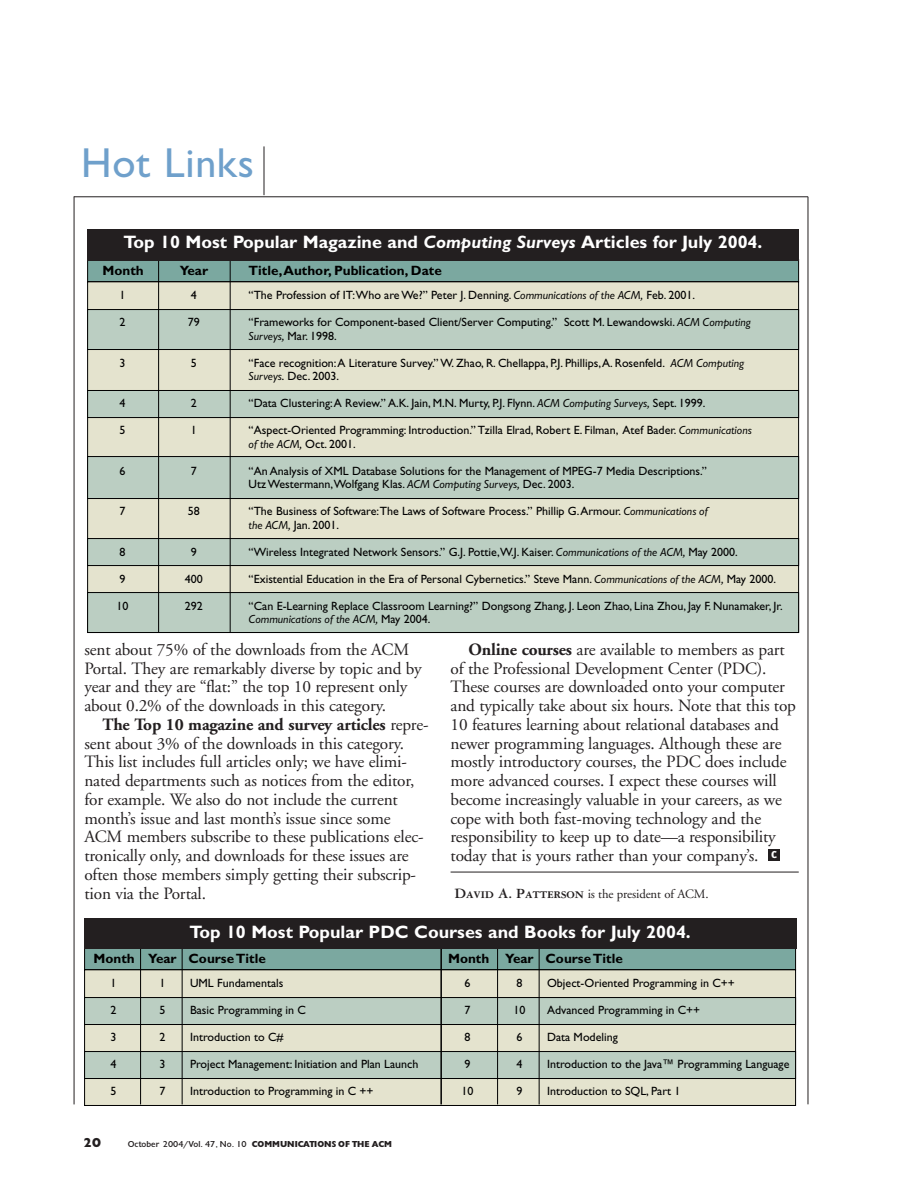
<style>
.page{position:relative;width:918px;height:1188px;background:#fff}
.page>*{position:absolute;margin:0;border:0;box-sizing:border-box;transform-origin:0 0}
.t1{font:42px "Gill Sans";letter-spacing:.015em;color:#6fa0cb}
.t2{font:700 18px "Gill Sans";color:#fff}
.t3{font:17.25px/18.8px "Adobe Garamond";letter-spacing:-.01em;color:#231f20}
.t4{font:700 13.5px "Gill Sans";color:#000}
.t5{font:900 13.5px "Gill";color:#231f20}
.t6{font:700 13.5px "Meta";color:#fff}
.t7{font:12.75px "Adobe Garamond";letter-spacing:-.01em;color:#231f20}
.t8{font:12px/13.5px "Gill Sans";color:#000}
.t9{font:12px "Gill Sans Itl";color:#000}
.t10{font:9px "Gill";color:#231f20}
.s1{font-style:italic}
.s2{font-family:"Gill Sans Itl"}
.s3{font-family:"Gill Sans"}
.s4{font-weight:700}
.s5{font-family:"Garamond Three Bold SC";font-size:15px}
.s6{font-weight:900}
</style>
<div class="page">
<hr style="left:451px;top:872px;width:348px;height:1px;background:#231f20">
<div style="left:768px;top:849px;width:12px;height:12px;background:#231f20"></div>
<hr style="left:74px;top:197px;width:734px;height:1px;background:#231f20">
<hr style="left:264px;top:146px;width:1px;height:49px;background:#231f20">
<div style="left:87px;top:281px;width:712px;height:352px;background:#e4e3ce;border:1px solid #000"></div>
<div style="left:87px;top:309px;width:712px;height:41px;background:#bbcec2;border:1px solid #000"></div>
<div style="left:87px;top:390px;width:712px;height:28px;background:#bbcec2;border:1px solid #000"></div>
<div style="left:87px;top:456px;width:712px;height:43px;background:#bbcec2;border:1px solid #000"></div>
<div style="left:87px;top:538px;width:712px;height:28px;background:#bbcec2;border:1px solid #000"></div>
<div style="left:87px;top:592px;width:712px;height:41px;background:#bbcec2;border:1px solid #000"></div>
<div style="left:87px;top:259px;width:712px;height:23px;background:#7ba8a0;border:1px solid #000"></div>
<hr style="left:158px;top:260px;width:1px;height:372px;background:#000">
<hr style="left:230px;top:260px;width:1px;height:372px;background:#000">
<div style="left:84px;top:969px;width:712px;height:137px;background:#e4e3ce;border:1px solid #000"></div>
<div style="left:84px;top:997px;width:712px;height:28px;background:#bbcec2;border:1px solid #000"></div>
<div style="left:84px;top:1051px;width:712px;height:28px;background:#bbcec2;border:1px solid #000"></div>
<div style="left:84px;top:947px;width:712px;height:23px;background:#7ba8a0;border:1px solid #000"></div>
<hr style="left:140px;top:948px;width:1px;height:156px;background:#000">
<hr style="left:182px;top:948px;width:1px;height:156px;background:#000">
<hr style="left:497px;top:948px;width:1px;height:156px;background:#000">
<hr style="left:539px;top:948px;width:1px;height:156px;background:#000">
<hr style="left:440px;top:948px;width:2px;height:156px;background:#000">
<hr style="left:74px;top:196px;width:1px;height:908px;background:#231f20">
<div style="left:87px;top:229px;width:712px;height:32px;background:#231f20"></div>
<div style="left:84px;top:918px;width:712px;height:30px;background:#231f20"></div>
<hr style="left:808px;top:197px;width:1px;height:907px;background:#231f20">
<h1 class="t1" style="left:81px;top:148px;width:174px">Hot Links</h1>
<h2 class="t2" style="left:124px;top:236px;width:640px">Top 10 Most Popular Magazine and <span class="s1">Computing Surveys</span> Articles for July 2004.</h2>
<p class="t4" style="left:103px;top:266px;width:43px">Month</p>
<p class="t4" style="left:180px;top:266px;width:30px">Year</p>
<p class="t4" style="left:249px;top:266px;width:195px">Title, Author, Publication, Date</p>
<p class="t8" style="left:119px;top:290px;width:7px">1</p>
<p class="t8" style="left:119px;top:317px;width:7px">2</p>
<p class="t8" style="left:119px;top:357px;width:7px">3</p>
<p class="t8" style="left:119px;top:398px;width:7px">4</p>
<p class="t8" style="left:119px;top:425px;width:7px">5</p>
<p class="t8" style="left:119px;top:465px;width:7px">6</p>
<p class="t8" style="left:119px;top:506px;width:7px">7</p>
<p class="t8" style="left:119px;top:546px;width:7px">8</p>
<p class="t8" style="left:119px;top:573px;width:7px">9</p>
<p class="t8" style="left:116px;top:600px;width:13px">10</p>
<p class="t8" style="left:249px;top:290px;width:448px">“The Profession of IT:Who are We?” Peter J. Denning. <span class="s2">Communications of the ACM,</span> Feb. 2001.</p>
<p class="t8" style="left:249px;top:317px;width:504px">“Frameworks for Component-based Client/Server Computing.” Scott M. Lewandowski. <span class="s2">ACM Computing<br>Surveys,</span> Mar. 1998.</p>
<p class="t8" style="left:249px;top:357px;width:497px">“Face recognition: A Literature Survey.” W. Zhao, R. Chellappa, P.J. Phillips, A. Rosenfeld. <span class="s2">ACM Computing<br>Surveys.</span> Dec. 2003.</p>
<p class="t8" style="left:249px;top:398px;width:458px">“Data Clustering: A Review.” A.K. Jain, M.N. Murty, P.J. Flynn. <span class="s2">ACM Computing Surveys,</span> Sept. 1999.</p>
<p class="t8" style="left:249px;top:425px;width:505px">“Aspect-Oriented Programming: Introduction.” Tzilla Elrad, Robert E. Filman, Atef Bader. <span class="s2">Communications</span></p>
<p class="t9" style="left:249px;top:440px;width:109px">of the ACM, <span class="s3">Oct. 2001.</span></p>
<p class="t8" style="left:249px;top:465px;width:460px">“An Analysis of XML Database Solutions for the Management of MPEG-7 Media Descriptions.”<br>Utz Westermann,Wolfgang Klas. <span class="s2">ACM Computing Surveys,</span> Dec. 2003.</p>
<p class="t8" style="left:249px;top:506px;width:461px">“The Business of Software:The Laws of Software Process.” Phillip G. Armour. <span class="s2">Communications of the ACM,</span> Jan. 2001.</p>
<p class="t8" style="left:249px;top:546px;width:491px">“Wireless Integrated Network Sensors.” G.J. Pottie,W.J. Kaiser. <span class="s2">Communications of the ACM,</span> May 2000.</p>
<p class="t8" style="left:249px;top:573px;width:529px">“Existential Education in the Era of Personal Cybernetics.” Steve Mann. <span class="s2">Communications of the ACM,</span> May 2000.</p>
<p class="t8" style="left:249px;top:600px;width:536px">“Can E-Learning Replace Classroom Learning?” Dongsong Zhang, J. Leon Zhao, Lina Zhou, Jay F. Nunamaker, Jr.</p>
<p class="t9" style="left:249px;top:615px;width:183px">Communications of the ACM, <span class="s3">May 2004.</span></p>
<p class="t8" style="left:191px;top:290px;width:7px">4</p>
<p class="t8" style="left:188px;top:317px;width:13px">79</p>
<p class="t8" style="left:191px;top:357px;width:7px">5</p>
<p class="t8" style="left:191px;top:398px;width:7px">2</p>
<p class="t8" style="left:191px;top:425px;width:7px">1</p>
<p class="t8" style="left:191px;top:465px;width:7px">7</p>
<p class="t8" style="left:188px;top:506px;width:13px">58</p>
<p class="t8" style="left:191px;top:546px;width:7px">9</p>
<p class="t8" style="left:185px;top:573px;width:19px">400</p>
<p class="t8" style="left:185px;top:600px;width:19px">292</p>
<h3 class="t3" style="left:84px;top:641px;width:339px">sent about 75% of the downloads from the ACM Portal. They are remarkably diverse by topic and by year and they are “flat:” the top 10 represent only about 0.2% of the downloads in this category.</h3>
<p class="t3" style="left:84px;top:716px;width:346px;text-indent:18px"><span class="s4">The Top 10 magazine and survey articles</span> repre&shy;sent about 3% of the downloads in this category.<br>This list includes full articles only; we have elimi&shy;nated departments such as notices from the editor, for example. We also do not include the current month’s issue and last month’s issue since some ACM members subscribe to these publications elec&shy;tronically only, and downloads for these issues are often those members simply getting their subscrip&shy;tion via the Portal.</p>
<p class="t3" style="left:451px;top:642px;width:347px;text-indent:18px"><span class="s4">Online courses</span> are available to members as part of the Professional Development Center (PDC).<br>These courses are downloaded onto your computer and typically take about six hours. Note that this top 10 features learning about relational databases and newer programming languages. Although these are mostly introductory courses, the PDC does include more advanced courses. I expect these courses will become increasingly valuable in your careers, as we cope with both fast-moving technology and the responsibility to keep up to date—a responsibility today that is yours rather than your company’s.</p>
<p class="t7" style="left:455px;top:889px;width:256px"><span class="s5">David A. Patterson</span> is the president of ACM.</p>
<p class="t6" style="left:771px;top:848px;width:7px">c</p>
<h2 class="t2" style="left:189px;top:925px;width:503px">Top 10 Most Popular PDC Courses and Books for July 2004.</h2>
<p class="t4" style="left:94px;top:954px;width:174px">Month Year Course Title</p>
<p class="t8" style="left:110px;top:978px;width:7px">1</p>
<p class="t8" style="left:110px;top:1005px;width:7px">2</p>
<p class="t8" style="left:110px;top:1032px;width:7px">3</p>
<p class="t8" style="left:110px;top:1059px;width:7px">4</p>
<p class="t8" style="left:110px;top:1086px;width:7px">5</p>
<p class="t8" style="left:159px;top:978px;width:7px">1</p>
<p class="t8" style="left:159px;top:1005px;width:7px">5</p>
<p class="t8" style="left:159px;top:1032px;width:7px">2</p>
<p class="t8" style="left:159px;top:1059px;width:7px">3</p>
<p class="t8" style="left:159px;top:1086px;width:7px">7</p>
<p class="t8" style="left:190px;top:978px;width:95px">UML Fundamentals</p>
<p class="t8" style="left:190px;top:1005px;width:117px">Basic Programming in C</p>
<p class="t8" style="left:190px;top:1032px;width:95px">Introduction to C#</p>
<p class="t8" style="left:190px;top:1059px;width:230px">Project Management: Initiation and Plan Launch</p>
<p class="t8" style="left:190px;top:1086px;width:185px">Introduction to Programming in C ++</p>
<p class="t5" style="left:83px;top:1138px;width:19px">20</p>
<p class="t10" style="left:128px;top:1141px;width:266px">October 2004/Vol. 47, No. 10 <span class="s6">COMMUNICATIONS OF THE ACM</span></p>
<p class="t4" style="left:448px;top:954px;width:176px">Month Year Course Title</p>
<p class="t8" style="left:464px;top:978px;width:7px">6</p>
<p class="t8" style="left:464px;top:1005px;width:7px">7</p>
<p class="t8" style="left:464px;top:1032px;width:7px">8</p>
<p class="t8" style="left:464px;top:1059px;width:7px">9</p>
<p class="t8" style="left:461px;top:1086px;width:13px">10</p>
<p class="t8" style="left:516px;top:978px;width:7px">8</p>
<p class="t8" style="left:513px;top:1005px;width:13px">10</p>
<p class="t8" style="left:516px;top:1032px;width:7px">6</p>
<p class="t8" style="left:516px;top:1059px;width:7px">4</p>
<p class="t8" style="left:516px;top:1086px;width:7px">9</p>
<p class="t8" style="left:547px;top:978px;width:189px">Object-Oriented Programming in C++</p>
<p class="t8" style="left:547px;top:1005px;width:155px">Advanced Programming in C++</p>
<p class="t8" style="left:547px;top:1032px;width:72px">Data Modeling</p>
<p class="t8" style="left:547px;top:1059px;width:244px">Introduction to the Java™ Programming Language</p>
<p class="t8" style="left:547px;top:1086px;width:135px">Introduction to SQL, Part 1</p>
</div>
